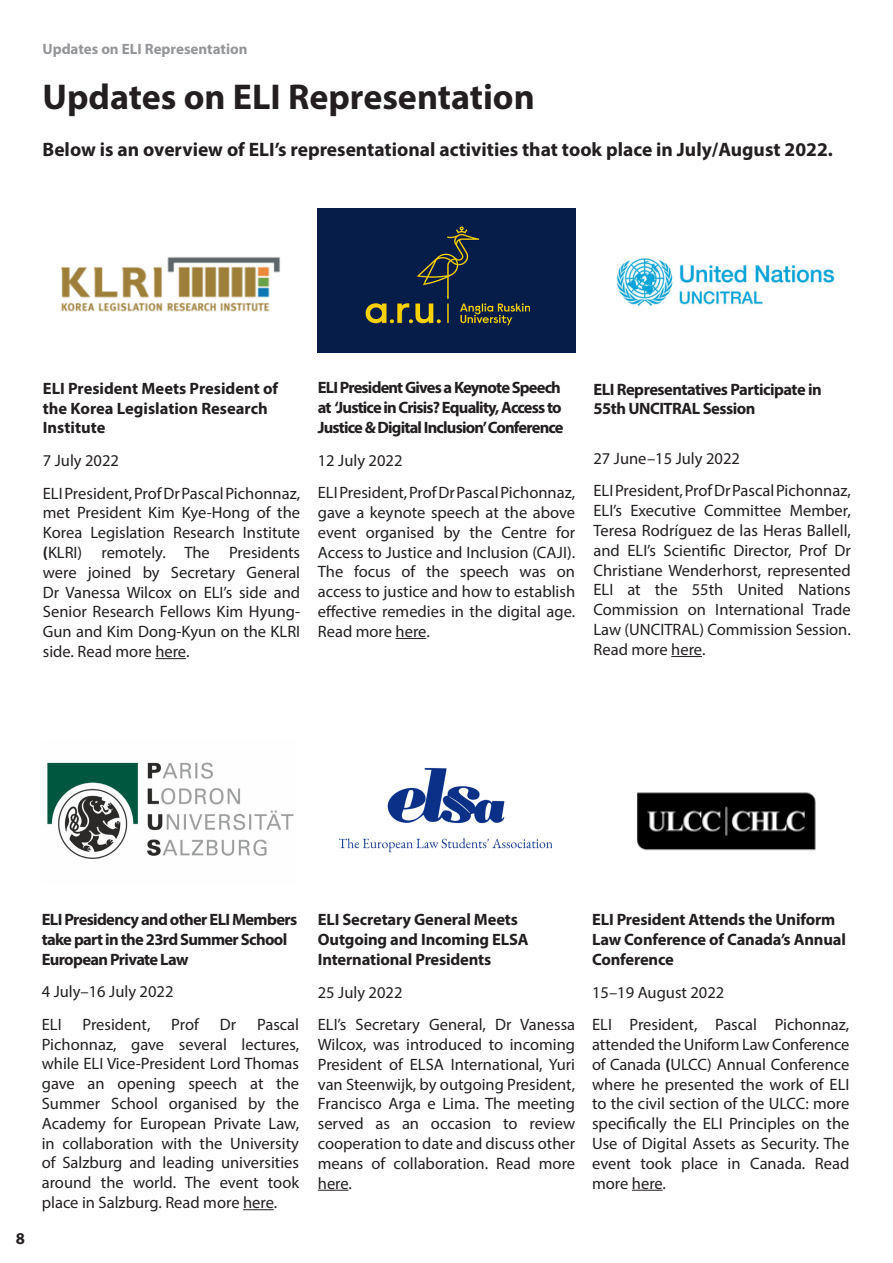
<style>
.page{position:relative;width:893px;height:1263px;background:#fff}
.page>*{position:absolute;margin:0;border:0;box-sizing:border-box;transform-origin:0 0}
.Smaller_Heading_alig{font:700 36px "Myriad Pro";color:#231f20}
.Larger_Heading_align{font:700 19.5px "Myriad Pro";color:#231f20}
.Smaller_Heading_alig-2{font:16.5px/19.8px "Myriad Pro";color:#231f20;text-align:justify}
.Smaller_Heading_alig-3{font:700 16.5px/19.8px "Myriad Pro";letter-spacing:-.01em;color:#231f20}
.Smaller_Heading_alig-4{font:700 16.5px/19.8px "Myriad Pro";letter-spacing:-.03em;color:#231f20}
.Smaller_Heading_alig-5{font:700 16.5px/19.8px "Myriad Pro";letter-spacing:-.05em;color:#231f20}
.Smaller_Heading_alig-6{font:700 16.5px/19.8px "Myriad Pro";color:#231f20}
.Column{font:700 15px "Myriad Pro";color:#939598}
.s1{font-weight:700}
</style>
<div class="page">
<hr style="left:155px;top:658px;width:31px;height:1px;background:#231f20">
<hr style="left:243px;top:1209px;width:31px;height:1px;background:#231f20">
<hr style="left:671px;top:656px;width:31px;height:1px;background:#231f20">
<hr style="left:396px;top:638px;width:30px;height:1px;background:#231f20">
<img style="left:61px;top:256px;width:220px;height:56px">
<img style="left:616px;top:258px;width:219px;height:49px">
<img style="left:47px;top:762px;width:247px;height:97px">
<div style="left:318px;top:208px;width:258px;height:145px;background:#071d49"></div>
<hr style="left:318px;top:1190px;width:31px;height:1px;background:#231f20">
<hr style="left:632px;top:1190px;width:31px;height:1px;background:#231f20">
<img style="left:339px;top:767px;width:213px;height:86px">
<img style="left:637px;top:792px;width:179px;height:59px">
<p class="Column" style="left:42px;top:39px;width:207px">Updates on ELI Representation</p>
<p class="Smaller_Heading_alig" style="left:42px;top:73px;width:494px">Updates on ELI Representation</p>
<p class="Larger_Heading_align" style="left:42px;top:136px;width:792px">Below is an overview of ELI’s representational activities that took place in July/August 2022.</p>
<p class="Smaller_Heading_alig-6" style="left:43px;top:378px;width:237px">ELI President Meets President of the Korea Legislation Research<br>Institute</p>
<p class="Smaller_Heading_alig-2" style="left:43px;top:450px;width:78px">7 July 2022</p>
<p class="Smaller_Heading_alig-2" style="left:43px;top:483px;width:259px">ELI President, Prof Dr Pascal Pichonnaz, met President Kim Kye-Hong of the Korea Legislation Research Institute <span class="s1">(</span>KLRI) remotely. The Presidents were joined by Secretary General Dr Vanessa Wilcox on ELI’s side and Senior Research Fellows Kim Hyung-Gun and Kim Dong-Kyun on the KLRI side. Read more here.</p>
<p class="Smaller_Heading_alig-5" style="left:318px;top:377px;width:247px">ELI President Gives a Keynote Speech at ‘Justice in Crisis? Equality, Access to<br>Justice &amp; Digital Inclusion’Conference</p>
<p class="Smaller_Heading_alig-2" style="left:318px;top:450px;width:86px">12 July 2022</p>
<p class="Smaller_Heading_alig-2" style="left:318px;top:482px;width:259px">ELI President, Prof Dr Pascal Pichonnaz, gave a keynote speech at the above event organised by the Centre for Access to Justice and Inclusion (CAJI).<br>The focus of the speech was on access to justice and how to establish effective remedies in the digital age.<br>Read more here.</p>
<p class="Smaller_Heading_alig-4" style="left:593px;top:378px;width:230px">ELI Representatives Participate in<br>55th UNCITRAL Session</p>
<p class="Smaller_Heading_alig-2" style="left:593px;top:448px;width:148px">27 June–15 July 2022</p>
<p class="Smaller_Heading_alig-2" style="left:593px;top:481px;width:259px">ELI President, Prof Dr Pascal Pichonnaz, ELI’s Executive Committee Member, Teresa Rodríguez de las Heras Ballell, and ELI’s Scientific Director, Prof Dr Christiane Wenderhorst, represented ELI at the 55th United Nations Commission on International Trade Law (UNCITRAL) Commission Session.<br>Read more here.</p>
<p class="Smaller_Heading_alig-4" style="left:16px;top:1228px;width:11px">8</p>
<p class="Smaller_Heading_alig-4" style="left:42px;top:909px;width:257px">ELI Presidency and other ELI Members take part in the 23rd Summer School<br>European Private Law</p>
<p class="Smaller_Heading_alig-2" style="left:42px;top:981px;width:133px">4 July–16 July 2022</p>
<p class="Smaller_Heading_alig-2" style="left:42px;top:1014px;width:21px">ELI</p>
<p class="Smaller_Heading_alig-2" style="left:83px;top:1014px;width:69px">President,</p>
<p class="Smaller_Heading_alig-2" style="left:171px;top:1014px;width:29px">Prof</p>
<p class="Smaller_Heading_alig-2" style="left:220px;top:1014px;width:18px">Dr</p>
<p class="Smaller_Heading_alig-2" style="left:42px;top:1014px;width:259px;text-indent:215px">Pascal Pichonnaz, gave several lectures, while ELI Vice-President Lord Thomas gave an opening speech at the Summer School organised by the Academy for European Private Law, in collaboration with the University of Salzburg and leading universities around the world. The event took place in Salzburg. Read more here.</p>
<p class="Smaller_Heading_alig-3" style="left:318px;top:909px;width:212px">ELI Secretary General Meets<br>Outgoing and Incoming ELSA<br>International Presidents</p>
<p class="Smaller_Heading_alig-2" style="left:318px;top:982px;width:86px">25 July 2022</p>
<p class="Smaller_Heading_alig-2" style="left:318px;top:1014px;width:259px">ELI’s Secretary General, Dr Vanessa Wilcox, was introduced to incoming President of ELSA International, Yuri van Steenwijk, by outgoing President, Francisco Arga e Lima. The meeting served as an occasion to review cooperation to date and discuss other means of collaboration. Read more here.</p>
<p class="Smaller_Heading_alig-3" style="left:592px;top:909px;width:255px">ELI President Attends the Uniform<br>Law Conference of Canada’s Annual<br>Conference</p>
<p class="Smaller_Heading_alig-2" style="left:592px;top:982px;width:134px">15–19 August 2022</p>
<p class="Smaller_Heading_alig-2" style="left:592px;top:1014px;width:259px">ELI President, Pascal Pichonnaz, attended the Uniform Law Conference of Canada <span class="s1">(</span>ULCC) Annual Conference where he presented the work of ELI to the civil section of the ULCC: more specifically the ELI Principles on the Use of Digital Assets as Security. The event took place in Canada. Read more here.</p>
</div>
